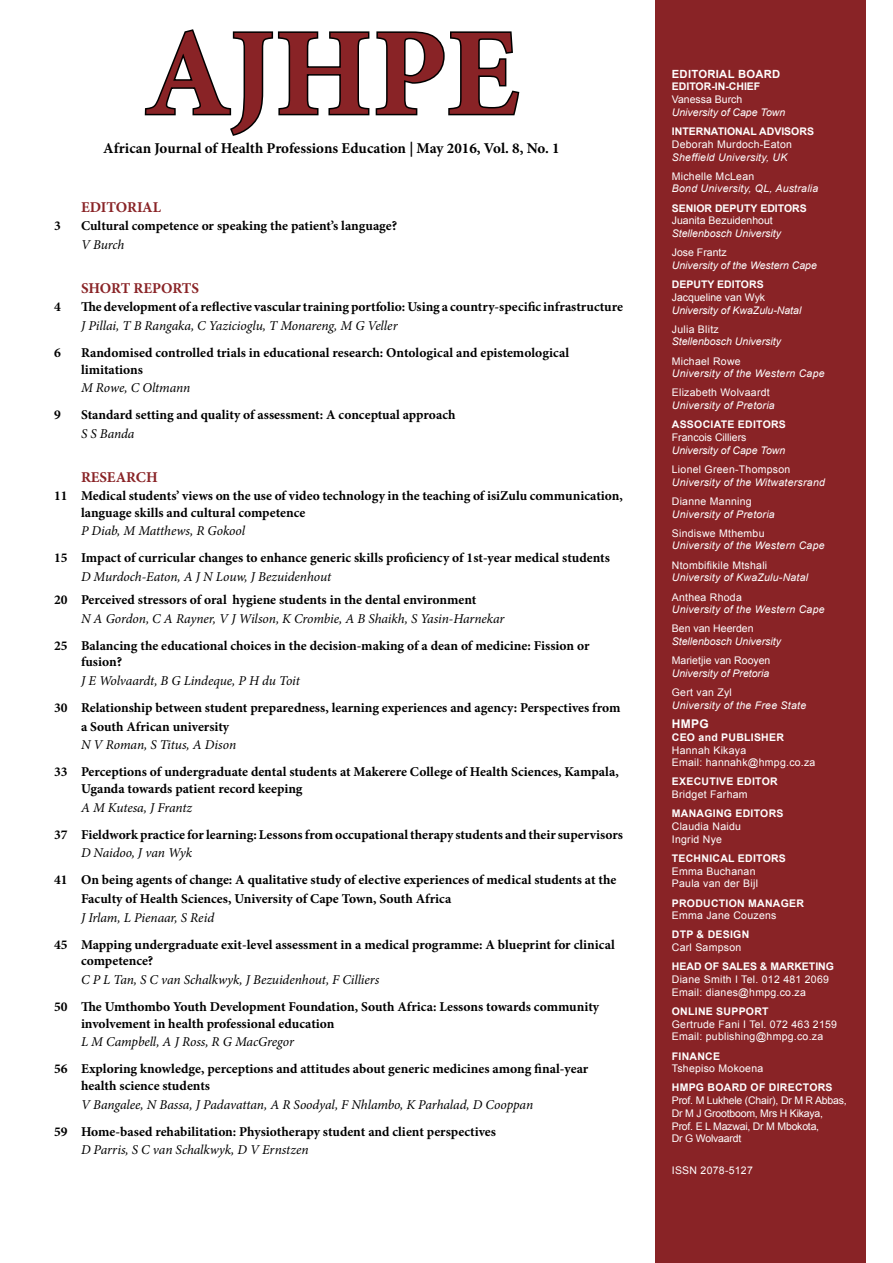
<style>
.page{position:relative;width:893px;height:1263px;background:#fff}
.page>*{position:absolute;margin:0;border:0;box-sizing:border-box;transform-origin:0 0}
.t1{font:700 124.5px "Minion Pro";letter-spacing:-.005em;color:#892326}
.t2{font:700 15px "Minion Pro";color:#000}
.t3{font:700 15px "Minion Pro";color:#892326}
.t4{font:700 13.5px/16.5px "Minion Pro";color:#000}
.t5{font:italic 13.5px "Minion Pro";letter-spacing:-.005em;color:#000}
.t6{font:700 12px "Arial";color:#fff}
.t7{font:700 11.25px "Arial";letter-spacing:.025em;color:#fff}
.t8{font:10.5px/12.8px "Arial";letter-spacing:.025em;color:#fff}
.t9{font:italic 10.5px "Arial";letter-spacing:.025em;color:#fff}
.t10{font:italic 10.5px "Arial";color:#fff}
.t11{font:700 10.5px "Arial";letter-spacing:.025em;color:#fff}
.t12{font:10.5px "Arial";color:#fff}
.t13{font:10.5px/12.8px "Arial";letter-spacing:-.02em;color:#fff}
.t14{font:700 10.5px "Arial";color:#fff}
</style>
<div class="page">
<div style="left:655px;top:0;width:211px;height:1263px;background:#892326"></div>
<svg style="left:144px;top:29px;width:376px;height:107px"></svg>
<h1 class="t1" style="left:144px;top:-14px;width:376px">AJHPE</h1>
<p class="t2" style="left:103px;top:138px;width:458px">African Journal of Health Professions Education | May 2016, Vol. 8, No. 1</p>
<p class="t3" style="left:81px;top:196px;width:82px">EDITORIAL</p>
<p class="t4" style="left:54px;top:218px;width:8px">3</p>
<p class="t4" style="left:81px;top:218px;width:318px">Cultural competence or speaking the patient’s language?</p>
<p class="t5" style="left:81px;top:235px;width:45px">V Burch</p>
<p class="t3" style="left:81px;top:277px;width:120px">SHORT REPORTS</p>
<p class="t4" style="left:54px;top:299px;width:8px">4</p>
<p class="t4" style="left:81px;top:299px;width:543px">The development of a reflective vascular training portfolio: Using a country-specific infrastructure</p>
<p class="t5" style="left:81px;top:316px;width:318px">J Pillai, T B Rangaka, C Yazicioglu, T Monareng, M G Veller</p>
<p class="t4" style="left:54px;top:344px;width:8px">6</p>
<p class="t4" style="left:81px;top:344px;width:490px">Randomised controlled trials in educational research: Ontological and epistemological limitations</p>
<p class="t5" style="left:81px;top:379px;width:111px">M Rowe, C Oltmann</p>
<p class="t4" style="left:54px;top:407px;width:8px">9</p>
<p class="t4" style="left:81px;top:407px;width:376px">Standard setting and quality of assessment: A conceptual approach</p>
<p class="t5" style="left:81px;top:424px;width:55px">S S Banda</p>
<p class="t3" style="left:81px;top:466px;width:78px">RESEARCH</p>
<p class="t4" style="left:81px;top:487px;width:543px;text-indent:-27px">11 Medical students’ views on the use of video technology in the teaching of isiZulu communication, language skills and cultural competence</p>
<p class="t5" style="left:81px;top:522px;width:166px">P Diab, M Matthews, R Gokool</p>
<p class="t4" style="left:54px;top:550px;width:557px">15 Impact of curricular changes to enhance generic skills proficiency of 1st-year medical students</p>
<p class="t5" style="left:81px;top:568px;width:252px">D Murdoch-Eaton, A J N Louw, J Bezuidenhout</p>
<p class="t4" style="left:54px;top:591px;width:424px">20 Perceived stressors of oral hygiene students in the dental environment</p>
<p class="t5" style="left:81px;top:609px;width:425px">N A Gordon, C A Rayner, V J Wilson, K Crombie, A B Shaikh, S Yasin-Harnekar</p>
<p class="t4" style="left:81px;top:637px;width:510px;text-indent:-27px">25 Balancing the educational choices in the decision-making of a dean of medicine: Fission or fusion?</p>
<p class="t5" style="left:81px;top:671px;width:220px">J E Wolvaardt, B G Lindeque, P H du Toit</p>
<p class="t4" style="left:81px;top:698px;width:541px;line-height:18.6px;text-indent:-27px">30 Relationship between student preparedness, learning experiences and agency: Perspectives from a South African university</p>
<p class="t5" style="left:81px;top:736px;width:157px">N V Roman, S Titus, A Dison</p>
<p class="t4" style="left:81px;top:764px;width:539px;text-indent:-27px">33 Perceptions of undergraduate dental students at Makerere College of Health Sciences, Kampala,<br>Uganda towards patient record keeping</p>
<p class="t5" style="left:81px;top:798px;width:113px">A M Kutesa, J Frantz</p>
<p class="t4" style="left:54px;top:826px;width:570px">37 Fieldwork practice for learning: Lessons from occupational therapy students and their supervisors</p>
<p class="t5" style="left:81px;top:844px;width:113px">D Naidoo, J van Wyk</p>
<p class="t4" style="left:81px;top:871px;width:537px;line-height:18.6px;text-indent:-27px">41 On being agents of change: A qualitative study of elective experiences of medical students at the<br>Faculty of Health Sciences, University of Cape Town, South Africa</p>
<p class="t5" style="left:81px;top:908px;width:135px">J Irlam, L Pienaar, S Reid</p>
<p class="t4" style="left:81px;top:936px;width:535px;text-indent:-27px">45 Mapping undergraduate exit-level assessment in a medical programme: A blueprint for clinical competence?</p>
<p class="t5" style="left:81px;top:970px;width:300px">C P L Tan, S C van Schalkwyk, J Bezuidenhout, F Cilliers</p>
<p class="t4" style="left:81px;top:998px;width:520px;text-indent:-27px">50 The Umthombo Youth Development Foundation, South Africa: Lessons towards community involvement in health professional education</p>
<p class="t5" style="left:81px;top:1033px;width:214px">L M Campbell, A J Ross, R G MacGregor</p>
<p class="t4" style="left:81px;top:1061px;width:509px;text-indent:-27px">56 Exploring knowledge, perceptions and attitudes about generic medicines among final-year health science students</p>
<p class="t5" style="left:81px;top:1095px;width:454px">V Bangalee, N Bassa, J Padavattan, A R Soodyal, F Nhlambo, K Parhalad, D Cooppan</p>
<p class="t4" style="left:54px;top:1123px;width:443px">59 Home-based rehabilitation: Physiotherapy student and client perspectives</p>
<p class="t5" style="left:81px;top:1141px;width:229px">D Parris, S C van Schalkwyk, D V Ernstzen</p>
<p class="t7" style="left:672px;top:66px;width:110px">EDITORIAL BOARD</p>
<p class="t14" style="left:672px;top:80px;width:90px">EDITOR-IN-CHIEF</p>
<p class="t12" style="left:672px;top:93px;width:72px">Vanessa Burch</p>
<p class="t10" style="left:672px;top:105px;width:115px">University of Cape Town</p>
<p class="t14" style="left:672px;top:124px;width:144px">INTERNATIONAL ADVISORS</p>
<p class="t8" style="left:672px;top:138px;width:122px">Deborah Murdoch-Eaton</p>
<p class="t9" style="left:672px;top:150px;width:117px">Sheffield University, UK</p>
<p class="t8" style="left:672px;top:170px;width:84px">Michelle McLean</p>
<p class="t9" style="left:672px;top:182px;width:148px">Bond University, QL, Australia</p>
<p class="t14" style="left:672px;top:201px;width:136px">SENIOR DEPUTY EDITORS</p>
<p class="t12" style="left:672px;top:214px;width:102px">Juanita Bezuidenhout</p>
<p class="t10" style="left:672px;top:227px;width:111px">Stellenbosch University</p>
<p class="t12" style="left:672px;top:246px;width:56px">Jose Frantz</p>
<p class="t10" style="left:672px;top:258px;width:147px">University of the Western Cape</p>
<p class="t14" style="left:672px;top:277px;width:93px">DEPUTY EDITORS</p>
<p class="t12" style="left:672px;top:290px;width:95px">Jacqueline van Wyk</p>
<p class="t10" style="left:672px;top:303px;width:131px">University of KwaZulu-Natal</p>
<p class="t8" style="left:672px;top:323px;width:48px">Julia Blitz</p>
<p class="t10" style="left:672px;top:335px;width:111px">Stellenbosch University</p>
<p class="t8" style="left:672px;top:355px;width:70px">Michael Rowe</p>
<p class="t9" style="left:672px;top:367px;width:154px">University of the Western Cape</p>
<p class="t8" style="left:672px;top:386px;width:99px">Elizabeth Wolvaardt</p>
<p class="t9" style="left:672px;top:399px;width:104px">University of Pretoria</p>
<p class="t11" style="left:672px;top:418px;width:116px">ASSOCIATE EDITORS</p>
<p class="t12" style="left:672px;top:430px;width:76px">Francois Cilliers</p>
<p class="t10" style="left:672px;top:443px;width:115px">University of Cape Town</p>
<p class="t8" style="left:672px;top:463px;width:120px">Lionel Green-Thompson</p>
<p class="t9" style="left:672px;top:475px;width:155px">University of the Witwatersrand</p>
<p class="t8" style="left:672px;top:495px;width:81px">Dianne Manning</p>
<p class="t9" style="left:672px;top:507px;width:104px">University of Pretoria</p>
<p class="t8" style="left:672px;top:527px;width:94px">Sindiswe Mthembu</p>
<p class="t9" style="left:672px;top:539px;width:154px">University of the Western Cape</p>
<p class="t8" style="left:672px;top:559px;width:97px">Ntombifikile Mtshali</p>
<p class="t9" style="left:672px;top:571px;width:138px">University of KwaZulu-Natal</p>
<p class="t8" style="left:672px;top:590px;width:72px">Anthea Rhoda</p>
<p class="t9" style="left:672px;top:603px;width:154px">University of the Western Cape</p>
<p class="t12" style="left:672px;top:622px;width:83px">Ben van Heerden</p>
<p class="t10" style="left:672px;top:635px;width:111px">Stellenbosch University</p>
<p class="t12" style="left:672px;top:654px;width:100px">Marietjie van Rooyen</p>
<p class="t10" style="left:672px;top:666px;width:99px">University of Pretoria</p>
<p class="t8" style="left:672px;top:686px;width:62px">Gert van Zyl</p>
<p class="t9" style="left:672px;top:698px;width:136px">University of the Free State</p>
<p class="t6" style="left:672px;top:716px;width:38px">HMPG</p>
<p class="t11" style="left:672px;top:730px;width:114px">CEO and PUBLISHER</p>
<p class="t8" style="left:672px;top:744px;width:145px">Hannah Kikaya<br>Email: hannahk@hmpg.co.za</p>
<p class="t11" style="left:672px;top:775px;width:107px">EXECUTIVE EDITOR</p>
<p class="t8" style="left:672px;top:788px;width:77px">Bridget Farham</p>
<p class="t11" style="left:672px;top:807px;width:113px">MANAGING EDITORS</p>
<p class="t8" style="left:672px;top:820px;width:71px">Claudia Naidu<br>Ingrid Nye</p>
<p class="t11" style="left:672px;top:851px;width:116px">TECHNICAL EDITORS</p>
<p class="t8" style="left:672px;top:865px;width:88px">Emma Buchanan<br>Paula van der Bijl</p>
<p class="t11" style="left:672px;top:896px;width:134px">PRODUCTION MANAGER</p>
<p class="t8" style="left:672px;top:909px;width:106px">Emma Jane Couzens</p>
<p class="t11" style="left:672px;top:928px;width:79px">DTP &amp; DESIGN</p>
<p class="t8" style="left:672px;top:941px;width:71px">Carl Sampson</p>
<p class="t14" style="left:672px;top:960px;width:164px">HEAD OF SALES &amp; MARKETING</p>
<p class="t8" style="left:672px;top:973px;width:159px">Diane Smith I Tel. 012 481 2069<br>Email: dianes@hmpg.co.za</p>
<p class="t11" style="left:672px;top:1004px;width:98px">ONLINE SUPPORT</p>
<p class="t8" style="left:672px;top:1018px;width:167px">Gertrude Fani I Tel. 072 463 2159<br>Email: publishing@hmpg.co.za</p>
<p class="t11" style="left:672px;top:1049px;width:50px">FINANCE</p>
<p class="t8" style="left:672px;top:1062px;width:93px">Tshepiso Mokoena</p>
<p class="t11" style="left:672px;top:1081px;width:162px">HMPG BOARD OF DIRECTORS</p>
<p class="t13" style="left:672px;top:1094px;width:176px">Prof. M Lukhele (Chair), Dr M R Abbas,<br>Dr M J Grootboom, Mrs H Kikaya,<br>Prof. E L Mazwai, Dr M Mbokota,<br>Dr G Wolvaardt</p>
<p class="t8" style="left:672px;top:1164px;width:83px">ISSN 2078-5127</p>
</div>
